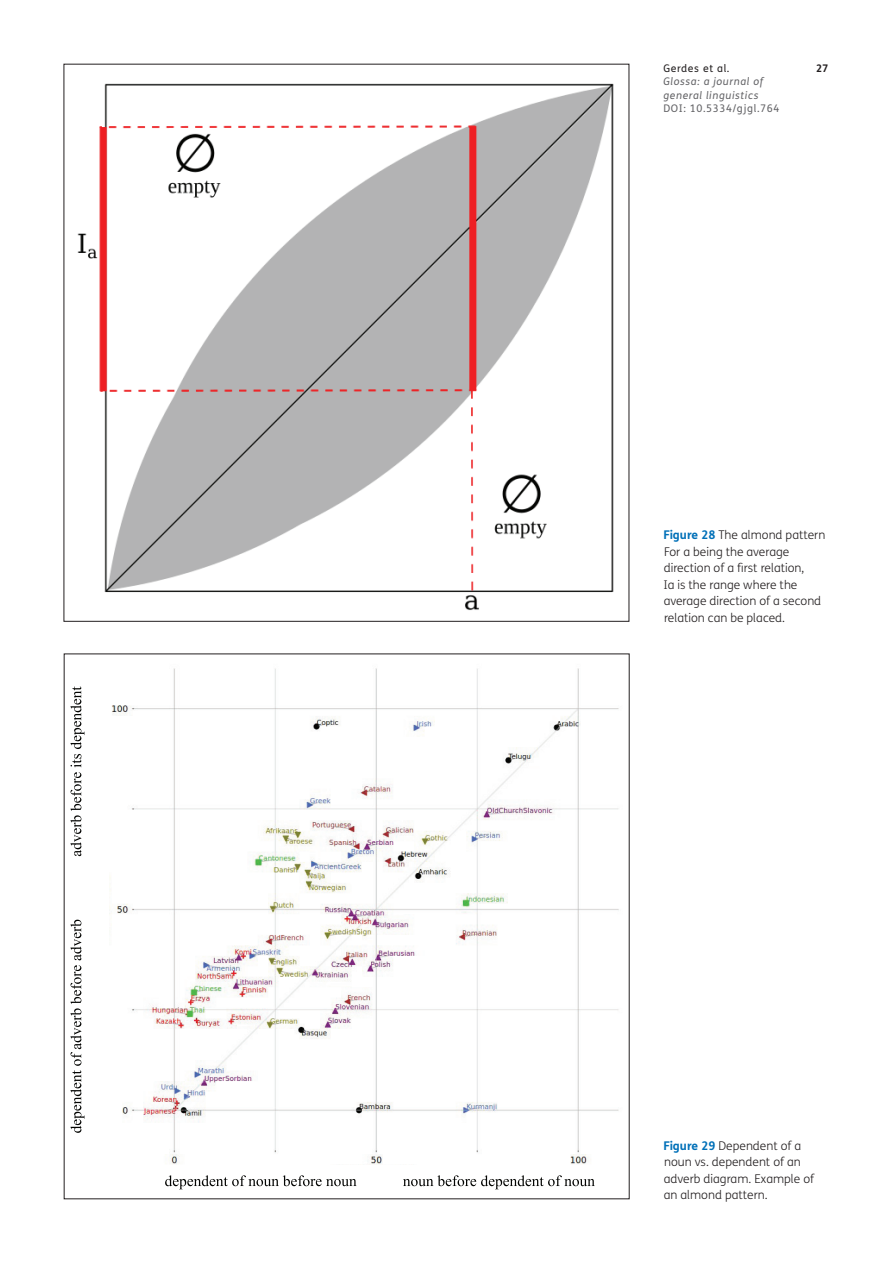
<style>
.page{position:relative;width:893px;height:1263px;background:#fff}
.page>*{position:absolute;margin:0;border:0;box-sizing:border-box;transform-origin:0 0}
.Figure_copy{font:300 12px/16.5px "FS Me";color:#231f20}
.t1{font:italic 10.5px/13.5px "FS Me";letter-spacing:.06em;color:#636366}
.t2{font:10.5px "FS Me";letter-spacing:.06em;color:#231f20}
.t3{font:700 10.5px "FS Me";color:#231f20}
.s1{font-style:normal}
.s2{font-weight:700;color:#0070b8}
</style>
<div class="page">
<img style="left:77px;top:83px;width:537px;height:527px">
<img style="left:110px;top:668px;width:509px;height:497px">
<svg style="left:165px;top:1175px;width:192px;height:14px"></svg>
<svg style="left:403px;top:1175px;width:192px;height:14px"></svg>
<svg style="left:71px;top:920px;width:13px;height:213px"></svg>
<svg style="left:71px;top:686px;width:13px;height:170px"></svg>
<p class="t2" style="left:663px;top:62px;width:68px">Gerdes et al.</p>
<p class="t3" style="left:816px;top:61px;width:14px">27</p>
<p class="t1" style="left:663px;top:75px;width:118px">Glossa: a journal of general linguistics<br><span class="s1">DOI: 10.5334/gjgl.764</span></p>
<p class="Figure_copy" style="left:663px;top:527px;width:164px"><span class="s2">Figure 28</span> The almond pattern<br>For a being the average direction of a first relation,<br>Ia is the range where the average direction of a second relation can be placed.</p>
<p class="Figure_copy" style="left:663px;top:1137px;width:152px"><span class="s2">Figure 29</span> Dependent of a noun vs. dependent of an adverb diagram. Example of an almond pattern.</p>
</div>
